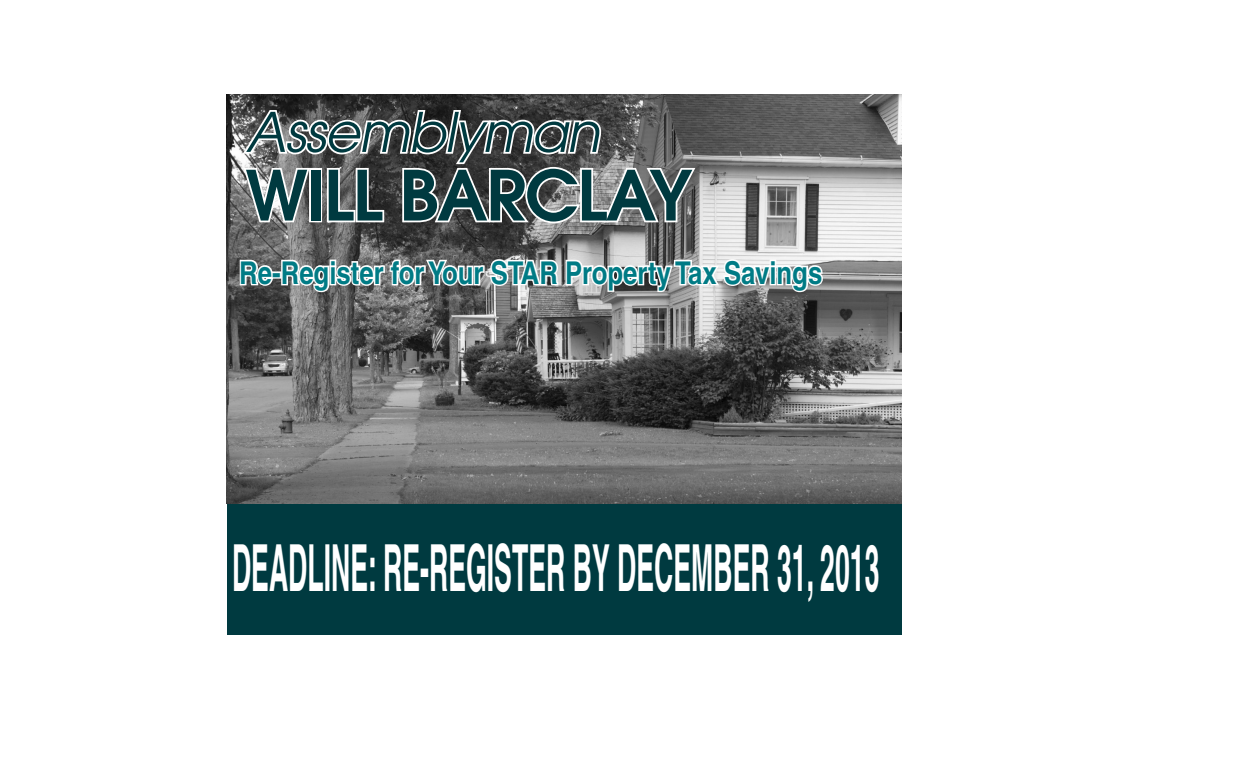
<style>
.page{position:relative;width:1260px;height:765px;background:#fff}
.page>*{position:absolute;margin:0;border:0;box-sizing:border-box;transform-origin:0 0}
.t1{font:600 68.62px "Avant Garde";letter-spacing:-.02em;color:#003a40}
.t2{font:700 condensed 65px "Helvetica";color:#fff;scale:.5 1}
.t3{font:italic 54.12px "Avant Garde";letter-spacing:-.02em;color:#003a40}
.t4{font:700 condensed 31.38px "Helvetica";color:#007b85}
</style>
<div class="page">
<div style="left:228px;top:504px;width:674px;height:130px;background:#003a40"></div>
<img style="left:227px;top:94px;width:675px;height:410px">
<svg style="left:238px;top:242px;width:586px;height:65px"></svg>
<svg style="left:241px;top:108px;width:457px;height:117px"></svg>
<p class="t3" style="left:246px;top:100px;width:355px">Assemblyman</p>
<p class="t1" style="left:246px;top:150px;width:448px">WILL BARCLAY</p>
<p class="t4" style="left:239px;top:254px;width:585px">Re-Register for Your STAR Property Tax Savings</p>
<p class="t2" style="left:232px;top:529px;width:1296px">DEADLINE: RE-REGISTER BY DECEMBER 31, 2013</p>
</div>
